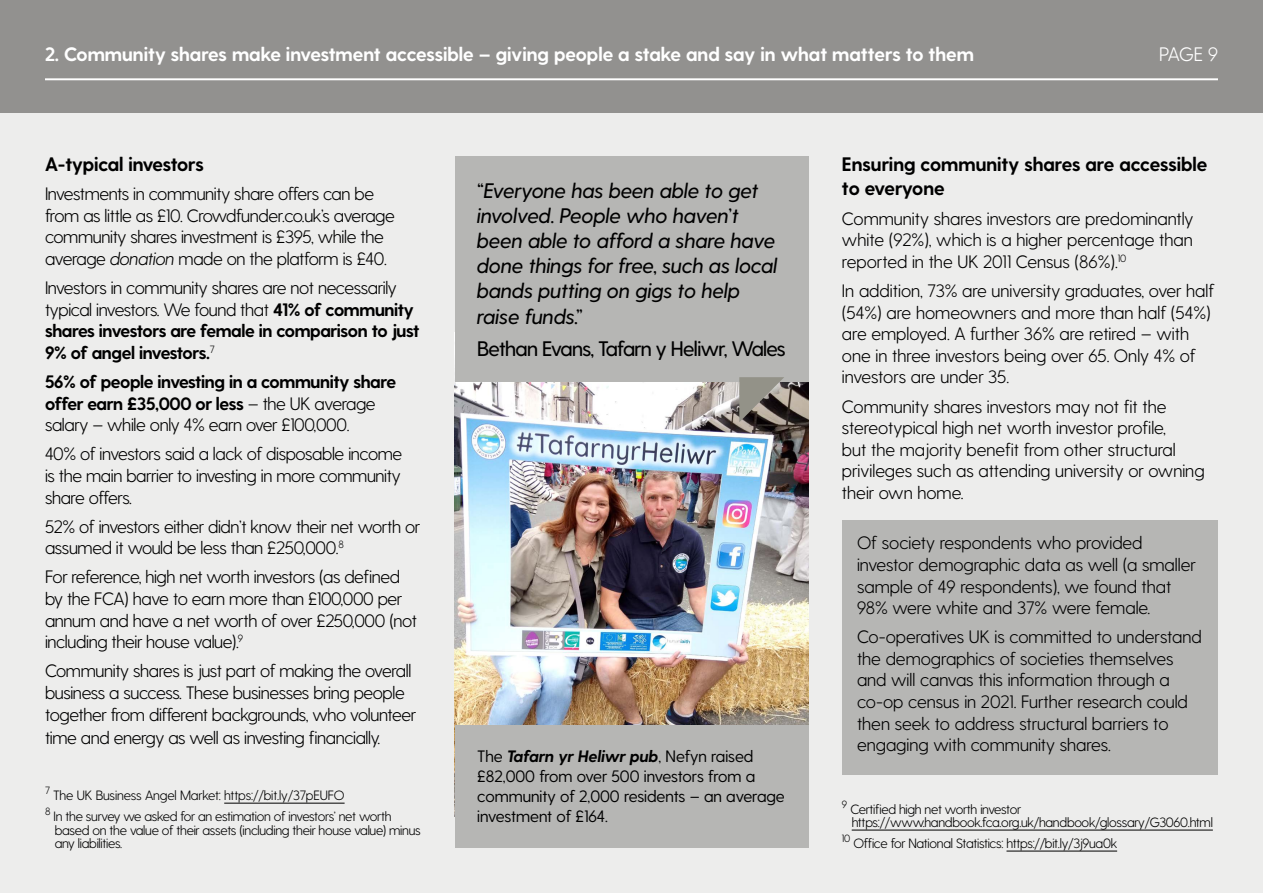
<style>
.page{position:relative;width:1263px;height:893px;background:#ededec}
.page>*{position:absolute;margin:0;border:0;box-sizing:border-box;transform-origin:0 0}
.t1{font:italic 500 21px/25.2px "Greycliff CF";color:#000}
.t2{font:500 21px "Greycliff CF";letter-spacing:-.03em;color:#000}
.t3{font:700 19.5px "Greycliff CF";color:#fff}
.t4{font:700 19.5px/23.4px "Greycliff CF";color:#000}
.t5{font:300 19.5px "Greycliff CF";color:#fff}
.t6{font:300 18px/21.6px "Greycliff CF";letter-spacing:-.02em;color:#000}
.t7{font:300 18px/21.6px "Greycliff CF";color:#000}
.t8{font:700 18px/21.6px "Greycliff CF";letter-spacing:-.02em;color:#000}
.t9{font:16.5px/19.8px "Greycliff CF";color:#000}
.t10{font:300 13.5px/13.5px "Greycliff CF";letter-spacing:-.02em;color:#000}
.s1{font-style:italic}
.s2{font-weight:300}
.s3{font-weight:700;font-style:italic}
</style>
<div class="page">
<div style="left:0;top:0;width:1263px;height:112px;background:#92918f"></div>
<hr style="left:45px;top:78px;width:1173px;height:2px;background:#fff">
<img style="left:455px;top:381px;width:353px;height:345px">
<div style="left:455px;top:156px;width:353px;height:225px;background:#b6b6b4"></div>
<div style="left:455px;top:726px;width:353px;height:122px;background:#b6b6b4"></div>
<svg style="left:739px;top:377px;width:45px;height:45px;background:#7e7972"></svg>
<div style="left:842px;top:520px;width:376px;height:255px;background:#b6b6b4"></div>
<hr style="left:852px;top:830px;width:361px;height:1px;background:#000">
<hr style="left:1006px;top:851px;width:111px;height:1px;background:#000">
<hr style="left:224px;top:803px;width:121px;height:1px;background:#000">
<p class="t3" style="left:45px;top:42px;width:930px">2. Community shares make investment accessible – giving people a stake and say in what matters to them</p>
<p class="t5" style="left:1159px;top:42px;width:60px">PAGE 9</p>
<p class="t4" style="left:45px;top:153px;width:160px">A-typical investors</p>
<p class="t6" style="left:45px;top:183px;width:351px">Investments in community share offers can be from as little as £10. Crowdfunder.co.uk’s average community shares investment is £395, while the average <span class="s1">donation</span> made on the platform is £40.</p>
<p class="t8" style="left:45px;top:277px;width:376px"><span class="s2">Investors in community shares are not necessarily typical investors. We found that</span> 41% of community shares investors are female in comparison to just 9% of angel investors.<sup>7</sup></p>
<p class="t8" style="left:45px;top:371px;width:353px">56% of people investing in a community share offer earn £35,000 or less <span class="s2">– the UK average salary – while only 4% earn over £100,000.</span></p>
<p class="t6" style="left:45px;top:443px;width:359px;text-align:justify">40% of investors said a lack of disposable income is the main barrier to investing in more community share offers.</p>
<p class="t6" style="left:45px;top:515px;width:377px">52% of investors either didn’t know their net worth or assumed it would be less than £250,000.<sup>8</sup></p>
<p class="t6" style="left:45px;top:566px;width:374px">For reference, high net worth investors (as defined by the FCA) have to earn more than £100,000 per annum and have a net worth of over £250,000 (not including their house value).<sup>9</sup></p>
<p class="t6" style="left:45px;top:660px;width:373px">Community shares is just part of making the overall business a success. These businesses bring people together from different backgrounds, who volunteer</p>
<p class="t6" style="left:45px;top:727px;width:337px">time and energy as well as investing financially.</p>
<p class="t10" style="left:45px;top:785px;width:348px;line-height:21px"><sup>7</sup> The UK Business Angel Market: https://bit.ly/37pEUFO<br><sup>8</sup> In the survey we asked for an estimation of investors’ net worth</p>
<p class="t10" style="left:55px;top:823px;width:367px">based on the value of their assets (including their house value) minus any liabilities.</p>
<p class="t1" style="left:477px;top:178px;width:302px">“Everyone has been able to get involved. People who haven’t been able to afford a share have done things for free, such as local bands putting on gigs to help raise funds.”</p>
<p class="t2" style="left:477px;top:337px;width:310px">Bethan Evans, Tafarn y Heliwr, Wales</p>
<p class="t9" style="left:477px;top:746px;width:309px">The <span class="s3">Tafarn yr Heliwr pub</span>, Nefyn raised £82,000 from over 500 investors from a community of 2,000 residents – an average investment of £164.</p>
<p class="t4" style="left:842px;top:153px;width:367px">Ensuring community shares are accessible to everyone</p>
<p class="t6" style="left:842px;top:207px;width:353px;text-align:justify">Community shares investors are predominantly white (92%), which is a higher percentage than reported in the UK 2011 Census (86%).<sup>10</sup></p>
<p class="t7" style="left:842px;top:280px;width:374px">In addition, 73% are university graduates, over half (54%) are homeowners and more than half (54%) are employed. A further 36% are retired – with one in three investors being over 65. Only 4% of investors are under 35.</p>
<p class="t7" style="left:842px;top:395px;width:364px">Community shares investors may not fit the stereotypical high net worth investor profile,<br>but the majority benefit from other structural privileges such as attending university or owning their own home.</p>
<p class="t7" style="left:857px;top:532px;width:340px">Of society respondents who provided investor demographic data as well (a smaller sample of 49 respondents), we found that 98% were white and 37% were female.</p>
<p class="t7" style="left:857px;top:626px;width:346px">Co-operatives UK is committed to understand the demographics of societies themselves and will canvas this information through a co-op census in 2021. Further research could then seek to address structural barriers to engaging with community shares.</p>
<p class="t10" style="left:852px;top:802px;width:363px;text-indent:-10px"><sup>9</sup> Certified high net worth investor https://www.handbook.fca.org.uk/handbook/glossary/G3060.html</p>
<p class="t10" style="left:842px;top:836px;width:277px"><sup>10</sup> Office for National Statistics: https://bit.ly/3j9ua0k</p>
</div>
